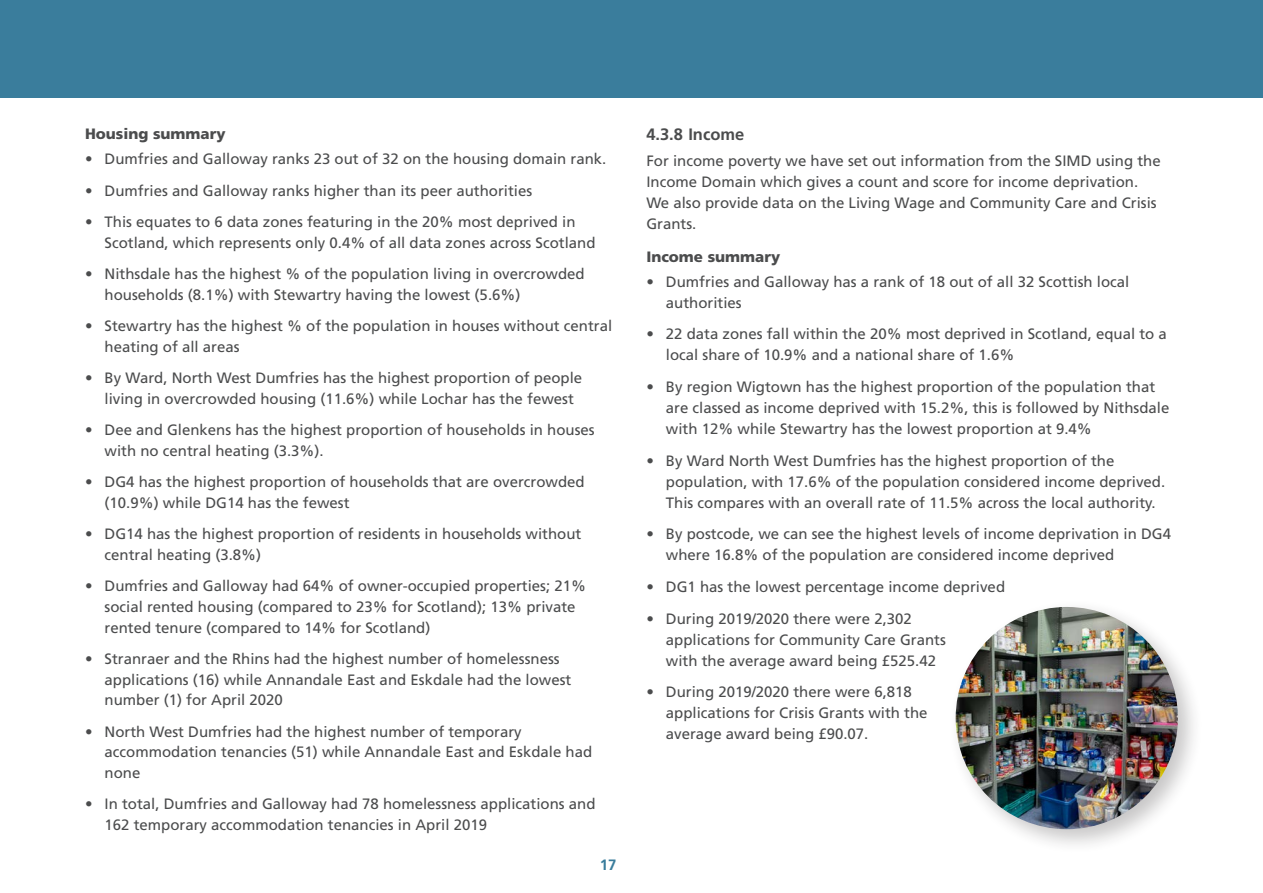
<style>
.page{position:relative;width:1263px;height:893px;background:#fff}
.page>*{position:absolute;margin:0;border:0;box-sizing:border-box;transform-origin:0 0}
.Heading_2a{font:700 16.5px "Frutiger";color:#4b4c4d}
.Body_Text{font:15px/20.7px "Frutiger";color:#4b4c4d}
.heading_3{font:900 15px "Frutiger";color:#4b4c4d}
.t1{font:700 15px "Frutiger";color:#3a7d9c}
</style>
<div class="page">
<div style="left:0;top:0;width:1263px;height:98px;background:#3a7d9c"></div>
<div style="left:948px;top:599px;width:255px;height:256px;background:#231f20;opacity:.25"></div>
<img style="left:956px;top:607px;width:222px;height:222px;border-radius:111px">
<p class="heading_3" style="left:85px;top:125px;width:142px">Housing summary</p>
<p class="Body_Text" style="left:85px;top:148px;width:523px">• Dumfries and Galloway ranks 23 out of 32 on the housing domain rank.</p>
<p class="Body_Text" style="left:85px;top:180px;width:449px">• Dumfries and Galloway ranks higher than its peer authorities</p>
<p class="Body_Text" style="left:105px;top:211px;width:492px;text-indent:-20px">• This equates to 6 data zones featuring in the 20% most deprived in<br>Scotland, which represents only 0.4% of all data zones across Scotland</p>
<p class="Body_Text" style="left:105px;top:263px;width:482px;text-indent:-20px">• Nithsdale has the highest % of the population living in overcrowded households (8.1%) with Stewartry having the lowest (5.6%)</p>
<p class="Body_Text" style="left:105px;top:315px;width:509px;text-indent:-20px">• Stewartry has the highest % of the population in houses without central heating of all areas</p>
<p class="Body_Text" style="left:105px;top:367px;width:479px;text-indent:-20px">• By Ward, North West Dumfries has the highest proportion of people living in overcrowded housing (11.6%) while Lochar has the fewest</p>
<p class="Body_Text" style="left:105px;top:419px;width:492px;text-indent:-20px">• Dee and Glenkens has the highest proportion of households in houses with no central heating (3.3%).</p>
<p class="Body_Text" style="left:105px;top:471px;width:482px;text-indent:-20px">• DG4 has the highest proportion of households that are overcrowded (10.9%) while DG14 has the fewest</p>
<p class="Body_Text" style="left:105px;top:523px;width:478px;text-indent:-20px">• DG14 has the highest proportion of residents in households without central heating (3.8%)</p>
<p class="Body_Text" style="left:105px;top:575px;width:483px;text-indent:-20px">• Dumfries and Galloway had 64% of owner-occupied properties; 21% social rented housing (compared to 23% for Scotland); 13% private rented tenure (compared to 14% for Scotland)</p>
<p class="Body_Text" style="left:105px;top:648px;width:468px;text-indent:-20px">• Stranraer and the Rhins had the highest number of homelessness applications (16) while Annandale East and Eskdale had the lowest number (1) for April 2020</p>
<p class="Body_Text" style="left:105px;top:721px;width:489px;text-indent:-20px">• North West Dumfries had the highest number of temporary accommodation tenancies (51) while Annandale East and Eskdale had none</p>
<p class="Body_Text" style="left:105px;top:794px;width:492px;text-indent:-20px">• In total, Dumfries and Galloway had 78 homelessness applications and<br>162 temporary accommodation tenancies in April 2019</p>
<p class="t1" style="left:600px;top:855px;width:18px">17</p>
<p class="Heading_2a" style="left:646px;top:125px;width:99px">4.3.8 Income</p>
<p class="Body_Text" style="left:646px;top:150px;width:516px">For income poverty we have set out information from the SIMD using the Income Domain which gives a count and score for income deprivation.<br>We also provide data on the Living Wage and Community Care and Crisis Grants.</p>
<p class="heading_3" style="left:646px;top:247px;width:135px">Income summary</p>
<p class="Body_Text" style="left:666px;top:271px;width:465px;text-indent:-20px">• Dumfries and Galloway has a rank of 18 out of all 32 Scottish local authorities</p>
<p class="Body_Text" style="left:666px;top:324px;width:502px;text-indent:-20px">• 22 data zones fall within the 20% most deprived in Scotland, equal to a local share of 10.9% and a national share of 1.6%</p>
<p class="Body_Text" style="left:666px;top:376px;width:505px;text-indent:-20px">• By region Wigtown has the highest proportion of the population that are classed as income deprived with 15.2%, this is followed by Nithsdale with 12% while Stewartry has the lowest proportion at 9.4%</p>
<p class="Body_Text" style="left:666px;top:450px;width:501px;text-indent:-20px">• By Ward North West Dumfries has the highest proportion of the population, with 17.6% of the population considered income deprived.<br>This compares with an overall rate of 11.5% across the local authority.</p>
<p class="Body_Text" style="left:666px;top:523px;width:507px;text-indent:-20px">• By postcode, we can see the highest levels of income deprivation in DG4 where 16.8% of the population are considered income deprived</p>
<p class="Body_Text" style="left:646px;top:576px;width:360px">• DG1 has the lowest percentage income deprived</p>
<p class="Body_Text" style="left:666px;top:608px;width:282px;text-indent:-20px">• During 2019/2020 there were 2,302 applications for Community Care Grants with the average award being £525.42</p>
<p class="Body_Text" style="left:666px;top:681px;width:263px;text-indent:-20px">• During 2019/2020 there were 6,818 applications for Crisis Grants with the average award being £90.07.</p>
</div>
